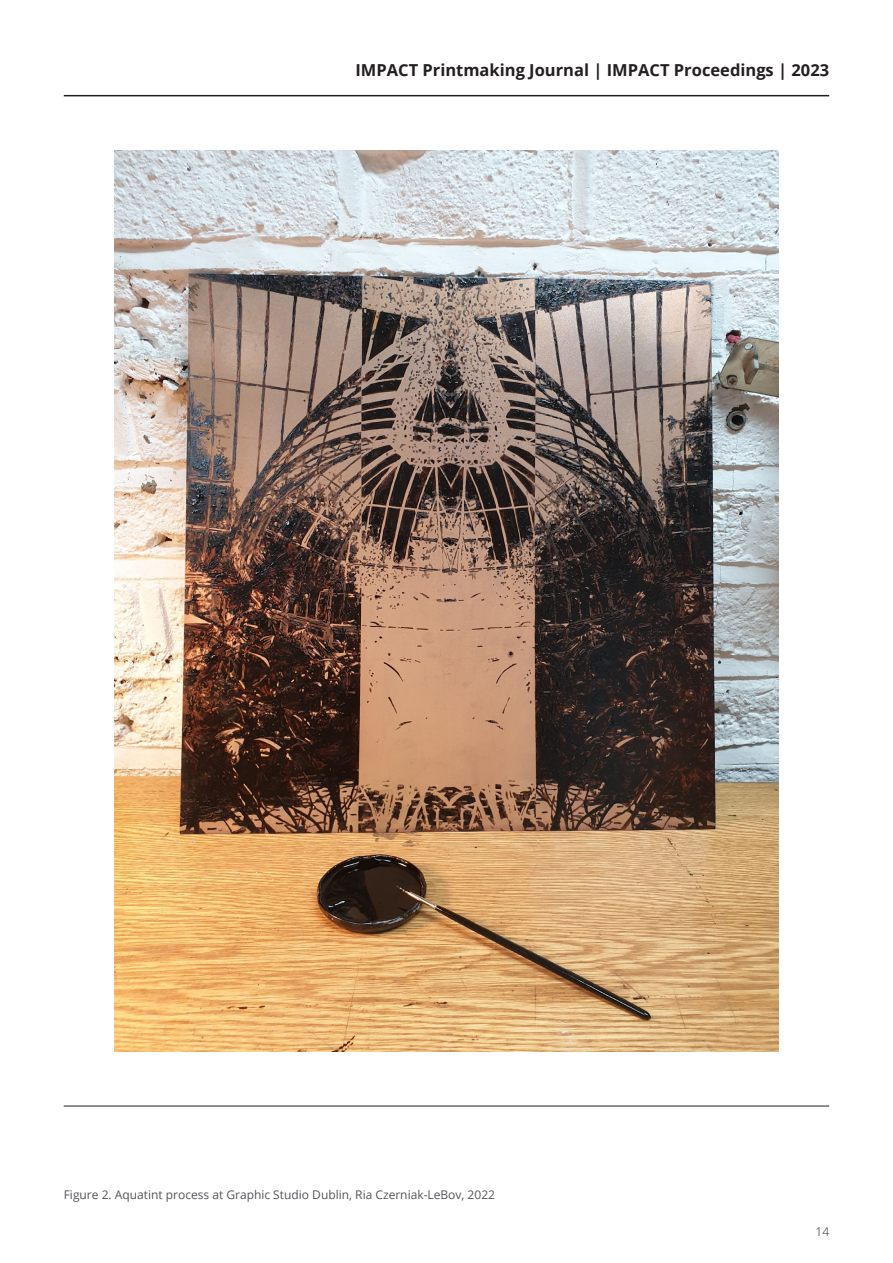
<style>
.page{position:relative;width:893px;height:1263px;background:#fff}
.page>*{position:absolute;margin:0;border:0;box-sizing:border-box;transform-origin:0 0}
.t1{font:700 16.5px "Open Sans";color:#231f20}
.t2{font:12px "Open Sans";color:#54555a}
.t3{font:300 12px "Open Sans";color:#231f20}
</style>
<div class="page">
<hr style="left:64px;top:95px;width:765px;height:1px;background:#231f20">
<hr style="left:64px;top:1106px;width:765px;height:1px;background:#231f20">
<img style="left:114px;top:150px;width:665px;height:902px">
<h1 class="t1" style="left:355px;top:59px;width:475px">IMPACT Printmaking Journal | IMPACT Proceedings | 2023</h1>
<p class="t2" style="left:64px;top:1186px;width:433px">Figure 2. Aquatint process at Graphic Studio Dublin, Ria Czerniak-LeBov, 2022</p>
<p class="t3" style="left:815px;top:1223px;width:15px">14</p>
</div>
